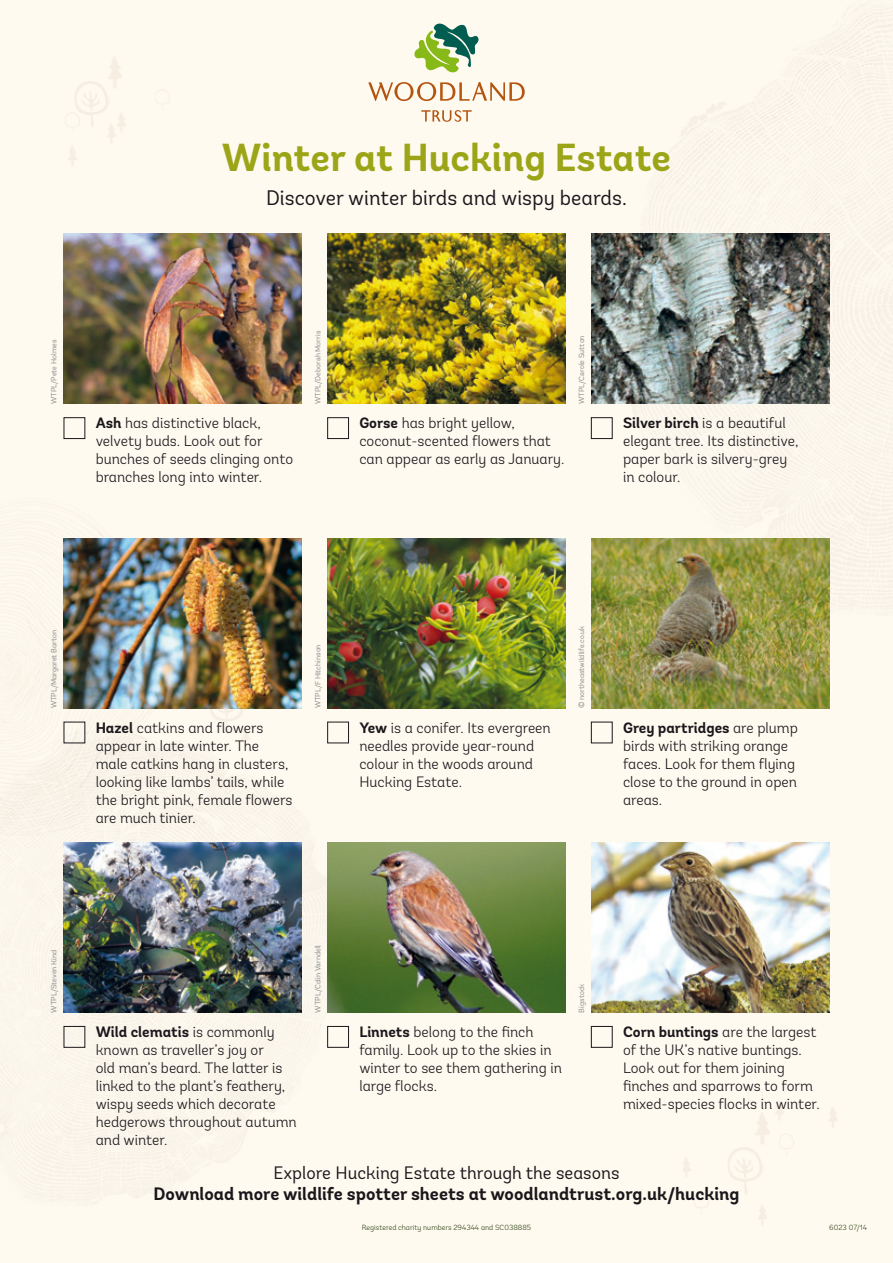
<style>
.page{position:relative;width:893px;height:1263px;background:#fefaef}
.page>*{position:absolute;margin:0;border:0;box-sizing:border-box;transform-origin:0 0}
.t1{font:700 39px "Andes";color:#9ca518}
.t2{font:21px "Andes";color:#1a171c}
.t3{font:700 18px "Andes";color:#1a171c}
.t4{font:18px "Andes";color:#1a171c}
.t5{font:300 15px/18px "Andes";color:#1a171c}
.t6{font:7.5px "Andes";color:#87888a}
.t7{font:300 7.5px "Andes";color:#33451a}
.s1{font-weight:700}
</style>
<div class="page">
<img style="left:7px;top:708px;width:420px;height:488px">
<img style="left:0;top:344px;width:213px;height:511px">
<img style="left:446px;top:7px;width:447px;height:663px">
<img style="left:208px;top:708px;width:36px;height:26px">
<img style="left:240px;top:725px;width:11px;height:21px">
<svg style="left:414px;top:24px;width:64px;height:49px"></svg>
<svg style="left:368px;top:82px;width:157px;height:19px"></svg>
<svg style="left:421px;top:110px;width:51px;height:12px"></svg>
<img style="left:64px;top:234px;width:238px;height:170px">
<div style="left:64px;top:417px;width:21px;height:22px;border:1px solid #1a171c"></div>
<img style="left:64px;top:538px;width:238px;height:170px">
<img style="left:64px;top:843px;width:238px;height:170px">
<img style="left:327px;top:234px;width:239px;height:170px">
<div style="left:327px;top:417px;width:22px;height:22px;border:1px solid #1a171c"></div>
<img style="left:327px;top:538px;width:239px;height:170px">
<div style="left:327px;top:722px;width:22px;height:21px;border:1px solid #1a171c"></div>
<img style="left:327px;top:843px;width:239px;height:170px">
<div style="left:327px;top:1026px;width:22px;height:21px;border:1px solid #1a171c"></div>
<img style="left:591px;top:234px;width:238px;height:170px">
<div style="left:591px;top:417px;width:21px;height:22px;border:1px solid #1a171c"></div>
<img style="left:591px;top:538px;width:238px;height:170px">
<div style="left:591px;top:722px;width:21px;height:21px;border:1px solid #1a171c"></div>
<img style="left:591px;top:843px;width:238px;height:170px">
<div style="left:591px;top:1026px;width:21px;height:21px;border:1px solid #1a171c"></div>
<h1 class="t1" style="left:222px;top:134px;width:451px">Winter at Hucking Estate</h1>
<h2 class="t2" style="left:266px;top:185px;width:362px">Discover winter birds and wispy beards.</h2>
<p class="t6" style="left:50px;top:404px;width:66px;rotate:-90deg">WTPL/Pete Holmes</p>
<p class="t5" style="left:96px;top:414px;width:199px"><span class="s1">Ash</span> has distinctive black, velvety buds. Look out for bunches of seeds clinging onto branches long into winter.</p>
<p class="t6" style="left:313px;top:404px;width:75px;rotate:-90deg">WTPL/Deborah Morris</p>
<p class="t5" style="left:359px;top:414px;width:207px"><span class="s1">Gorse</span> has bright yellow, coconut-scented flowers that can appear as early as January.</p>
<p class="t6" style="left:577px;top:404px;width:70px;rotate:-90deg">WTPL/Carole Sutton</p>
<p class="t5" style="left:623px;top:414px;width:177px"><span class="s1">Silver birch</span> is a beautiful elegant tree. Its distinctive, paper bark is silvery-grey in colour.</p>
<p class="t6" style="left:50px;top:708px;width:80px;rotate:-90deg">WTPL/Margaret Barton</p>
<p class="t5" style="left:96px;top:718px;width:198px"><span class="s1">Hazel</span> catkins and flowers appear in late winter. The male catkins hang in clusters, looking like lambs’ tails, while the bright pink, female flowers are much tinier.</p>
<p class="t6" style="left:313px;top:708px;width:66px;rotate:-90deg">WTPL/F Hitchinson</p>
<p class="t5" style="left:359px;top:718px;width:193px"><span class="s1">Yew</span> is a conifer. Its evergreen needles provide year-round colour in the woods around<br>Hucking Estate.</p>
<p class="t6" style="left:577px;top:708px;width:84px;rotate:-90deg">© northeastwildlife.co.uk</p>
<p class="t5" style="left:623px;top:718px;width:176px"><span class="s1">Grey partridges</span> are plump birds with striking orange faces. Look for them flying close to the ground in open areas.</p>
<p class="t6" style="left:50px;top:1012px;width:64px;rotate:-90deg">WTPL/Steven Kind</p>
<p class="t5" style="left:96px;top:1023px;width:203px"><span class="s1">Wild clematis</span> is commonly known as traveller’s joy or<br>old man’s beard. The latter is linked to the plant’s feathery, wispy seeds which decorate hedgerows throughout autumn and winter.</p>
<p class="t6" style="left:313px;top:1012px;width:69px;rotate:-90deg">WTPL/Colin Varndell</p>
<p class="t5" style="left:359px;top:1023px;width:204px"><span class="s1">Linnets</span> belong to the finch family. Look up to the skies in winter to see them gathering in large flocks.</p>
<p class="t6" style="left:577px;top:1012px;width:30px;rotate:-90deg">Bigstock</p>
<p class="t5" style="left:623px;top:1023px;width:198px"><span class="s1">Corn buntings</span> are the largest of the UK’s native buntings.<br>Look out for them joining finches and sparrows to form mixed-species flocks in winter.</p>
<p class="t4" style="left:274px;top:1161px;width:347px">Explore Hucking Estate through the seasons</p>
<p class="t3" style="left:154px;top:1183px;width:587px">Download more wildlife spotter sheets at woodlandtrust.org.uk/hucking</p>
<p class="t7" style="left:362px;top:1223px;width:171px">Registered charity numbers 294344 and SC038885</p>
<p class="t7" style="left:829px;top:1223px;width:39px">6023 07/14</p>
</div>
